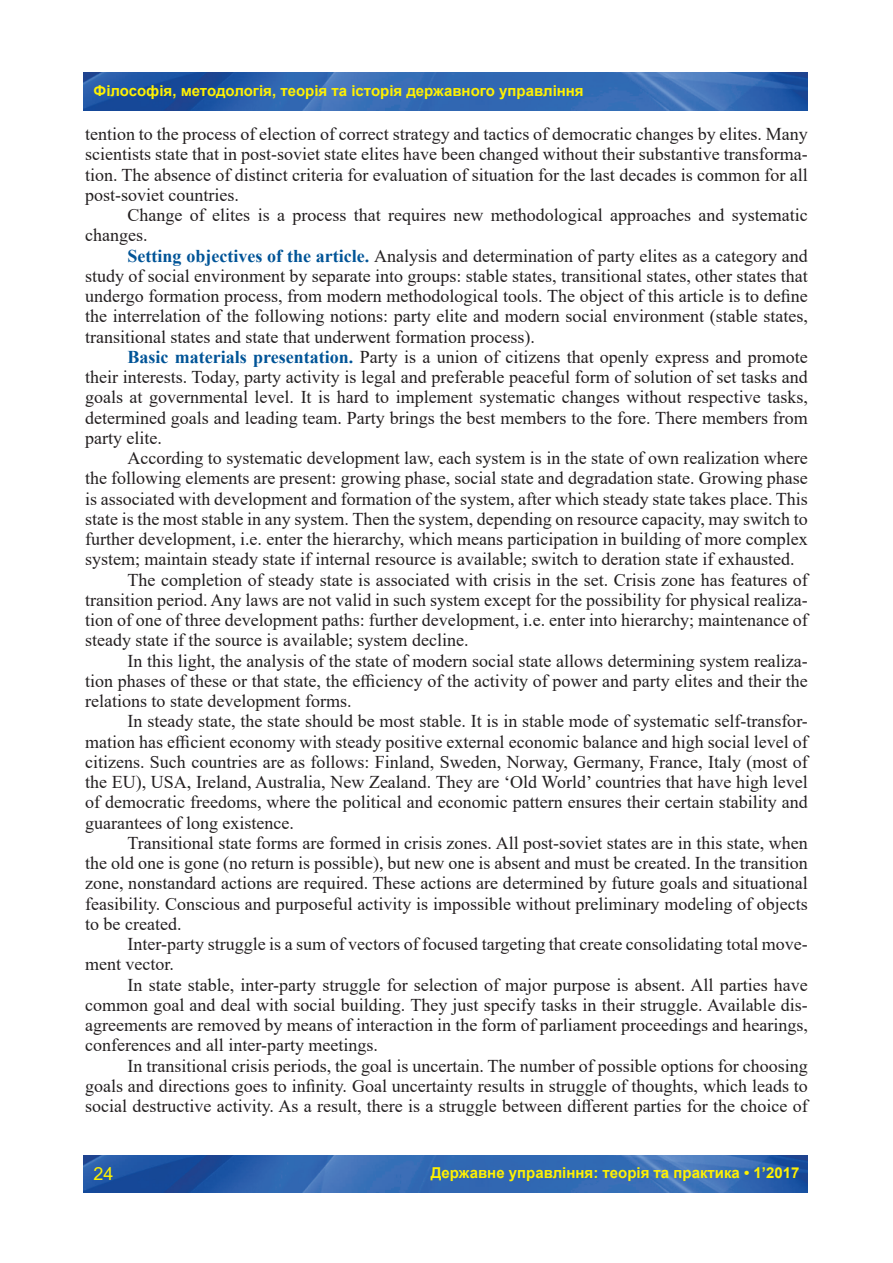
<style>
.page{position:relative;width:893px;height:1263px;background:#fff}
.page>*{position:absolute;margin:0;border:0;box-sizing:border-box;transform-origin:0 0}
.t1{font:18px/20.2px "Times New Roman";color:#231f20;text-align:justify}
.t2{font:18px "Arial";color:#fff101}
.t3{font:700 15px "Arial";color:#fff101}
.s1{font-weight:700;color:#015497}
</style>
<div class="page">
<img style="left:84px;top:1155px;width:724px;height:37px">
<img style="left:84px;top:73px;width:724px;height:37px">
<p class="t3" style="left:94px;top:80px;width:492px">Філософія, методологія, теорія та історія державного управління</p>
<p class="t1" style="left:85px;top:123px;width:724px">tention to the process of election of correct strategy and tactics of democratic changes by elites. Many scientists state that in post-soviet state elites have been changed without their substantive transforma&shy;tion. The absence of distinct criteria for evaluation of situation for the last decades is common for all post-soviet countries.</p>
<p class="t1" style="left:85px;top:204px;width:724px;text-indent:43px">Change of elites is a process that requires new methodological approaches and systematic changes.</p>
<p class="t1" style="left:85px;top:245px;width:724px;text-indent:43px"><span class="s1">Setting objectives of the article.</span> Analysis and determination of party elites as a category and study of social environment by separate into groups: stable states, transitional states, other states that undergo formation process, from modern methodological tools. The object of this article is to define the interrelation of the following notions: party elite and modern social environment (stable states, transitional states and state that underwent formation process).</p>
<p class="t1" style="left:85px;top:346px;width:724px;text-indent:43px"><span class="s1">Basic materials presentation.</span> Party is a union of citizens that openly express and promote their interests. Today, party activity is legal and preferable peaceful form of solution of set tasks and goals at governmental level. It is hard to implement systematic changes without respective tasks, determined goals and leading team. Party brings the best members to the fore. There members from party elite.</p>
<p class="t1" style="left:128px;top:447px;width:682px">According to systematic development law, each system is in the state of own realization where</p>
<p class="t1" style="left:85px;top:468px;width:724px">the following elements are present: growing phase, social state and degradation state. Growing phase</p>
<p class="t1" style="left:85px;top:488px;width:724px">is associated with development and formation of the system, after which steady state takes place. This</p>
<p class="t1" style="left:85px;top:508px;width:724px">state is the most stable in any system. Then the system, depending on resource capacity, may switch to</p>
<p class="t1" style="left:85px;top:528px;width:724px">further development, i.e. enter the hierarchy, which means participation in building of more complex</p>
<p class="t1" style="left:85px;top:549px;width:711px">system; maintain steady state if internal resource is available; switch to deration state if exhausted.</p>
<p class="t1" style="left:128px;top:569px;width:682px">The completion of steady state is associated with crisis in the set. Crisis zone has features of</p>
<p class="t1" style="left:85px;top:589px;width:724px">transition period. Any laws are not valid in such system except for the possibility for physical realiza-</p>
<p class="t1" style="left:85px;top:609px;width:724px">tion of one of three development paths: further development, i.e. enter into hierarchy; maintenance of</p>
<p class="t1" style="left:85px;top:630px;width:385px">steady state if the source is available; system decline.</p>
<p class="t1" style="left:128px;top:650px;width:682px">In this light, the analysis of the state of modern social state allows determining system realiza-</p>
<p class="t1" style="left:85px;top:670px;width:724px">tion phases of these or that state, the efficiency of the activity of power and party elites and their the</p>
<p class="t1" style="left:85px;top:690px;width:268px">relations to state development forms.</p>
<p class="t1" style="left:128px;top:711px;width:682px">In steady state, the state should be most stable. It is in stable mode of systematic self-transfor-</p>
<p class="t1" style="left:85px;top:731px;width:724px">mation has efficient economy with steady positive external economic balance and high social level of</p>
<p class="t1" style="left:85px;top:751px;width:724px">citizens. Such countries are as follows: Finland, Sweden, Norway, Germany, France, Italy (most of</p>
<p class="t1" style="left:85px;top:771px;width:724px">the EU), USA, Ireland, Australia, New Zealand. They are ‘Old World’ countries that have high level</p>
<p class="t1" style="left:85px;top:792px;width:724px">of democratic freedoms, where the political and economic pattern ensures their certain stability and</p>
<p class="t1" style="left:85px;top:812px;width:210px">guarantees of long existence.</p>
<p class="t1" style="left:128px;top:832px;width:682px">Transitional state forms are formed in crisis zones. All post-soviet states are in this state, when</p>
<p class="t1" style="left:85px;top:852px;width:724px">the old one is gone (no return is possible), but new one is absent and must be created. In the transition</p>
<p class="t1" style="left:85px;top:873px;width:724px">zone, nonstandard actions are required. These actions are determined by future goals and situational</p>
<p class="t1" style="left:85px;top:893px;width:724px">feasibility. Conscious and purposeful activity is impossible without preliminary modeling of objects</p>
<p class="t1" style="left:85px;top:913px;width:98px">to be created.</p>
<p class="t1" style="left:128px;top:933px;width:682px">Inter-party struggle is a sum of vectors of focused targeting that create consolidating total move-</p>
<p class="t1" style="left:85px;top:954px;width:90px">ment vector.</p>
<p class="t1" style="left:128px;top:974px;width:682px">In state stable, inter-party struggle for selection of major purpose is absent. All parties have</p>
<p class="t1" style="left:85px;top:994px;width:724px">common goal and deal with social building. They just specify tasks in their struggle. Available dis-</p>
<p class="t1" style="left:85px;top:1014px;width:724px">agreements are removed by means of interaction in the form of parliament proceedings and hearings,</p>
<p class="t1" style="left:85px;top:1035px;width:295px">conferences and all inter-party meetings.</p>
<p class="t1" style="left:128px;top:1055px;width:682px">In transitional crisis periods, the goal is uncertain. The number of possible options for choosing</p>
<p class="t1" style="left:85px;top:1075px;width:724px">goals and directions goes to infinity. Goal uncertainty results in struggle of thoughts, which leads to</p>
<p class="t1" style="left:85px;top:1095px;width:724px">social destructive activity. As a result, there is a struggle between different parties for the choice of</p>
<p class="t2" style="left:94px;top:1161px;width:22px">24</p>
<p class="t3" style="left:431px;top:1162px;width:370px">Державне управління: теорія та практика • 1’2017</p>
</div>
